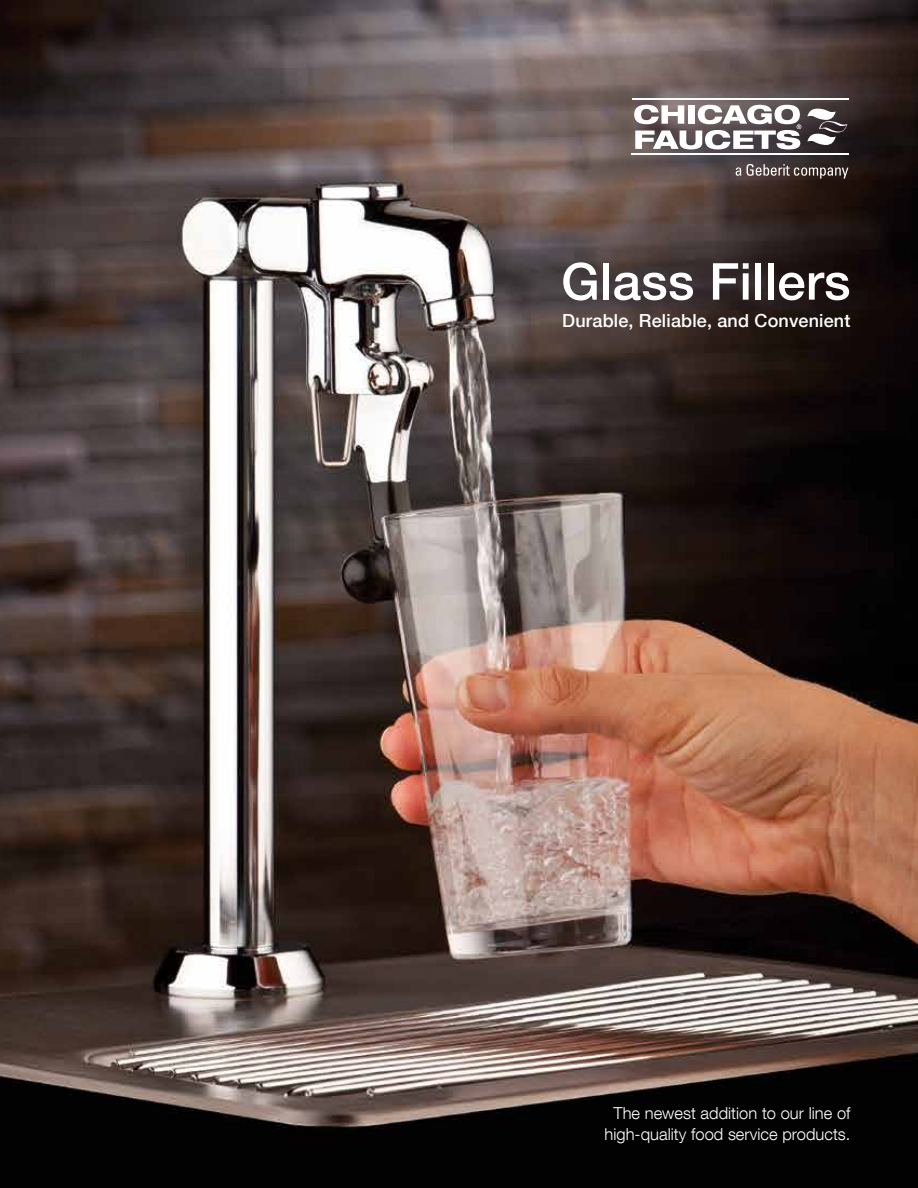
<style>
.page{position:relative;width:918px;height:1188px;background:#fff}
.page>*{position:absolute;margin:0;border:0;box-sizing:border-box;transform-origin:0 0}
.t1{font:500 51px "Helvetica Neue LT Com";letter-spacing:.005em;color:#fff}
.t2{font:500 18px "Helvetica Neue LT Com";letter-spacing:.01em;color:#fff}
.t3{font:300 16.5px/21px "Helvetica Neue LT Com";color:#fff;text-align:center}
</style>
<div class="page">
<img style="left:0;top:0;width:918px;height:1188px">
<svg style="left:807px;top:107px;width:40px;height:38px"></svg>
<hr style="left:632px;top:153px;width:217px;height:1px;background:#fff">
<hr style="left:632px;top:99px;width:217px;height:1px;background:#fff">
<svg style="left:634px;top:105px;width:167px;height:44px"></svg>
<svg style="left:736px;top:167px;width:5px;height:9px"></svg>
<svg style="left:747px;top:164px;width:101px;height:15px;background:#675a58"></svg>
<h1 class="t1" style="left:561px;top:251px;width:291px">Glass Fillers</h1>
<p class="t2" style="left:562px;top:309px;width:290px">Durable, Reliable, and Convenient</p>
<p class="t3" style="left:605px;top:1102px;width:247px">The newest addition to our line of high-quality food service products.</p>
</div>
